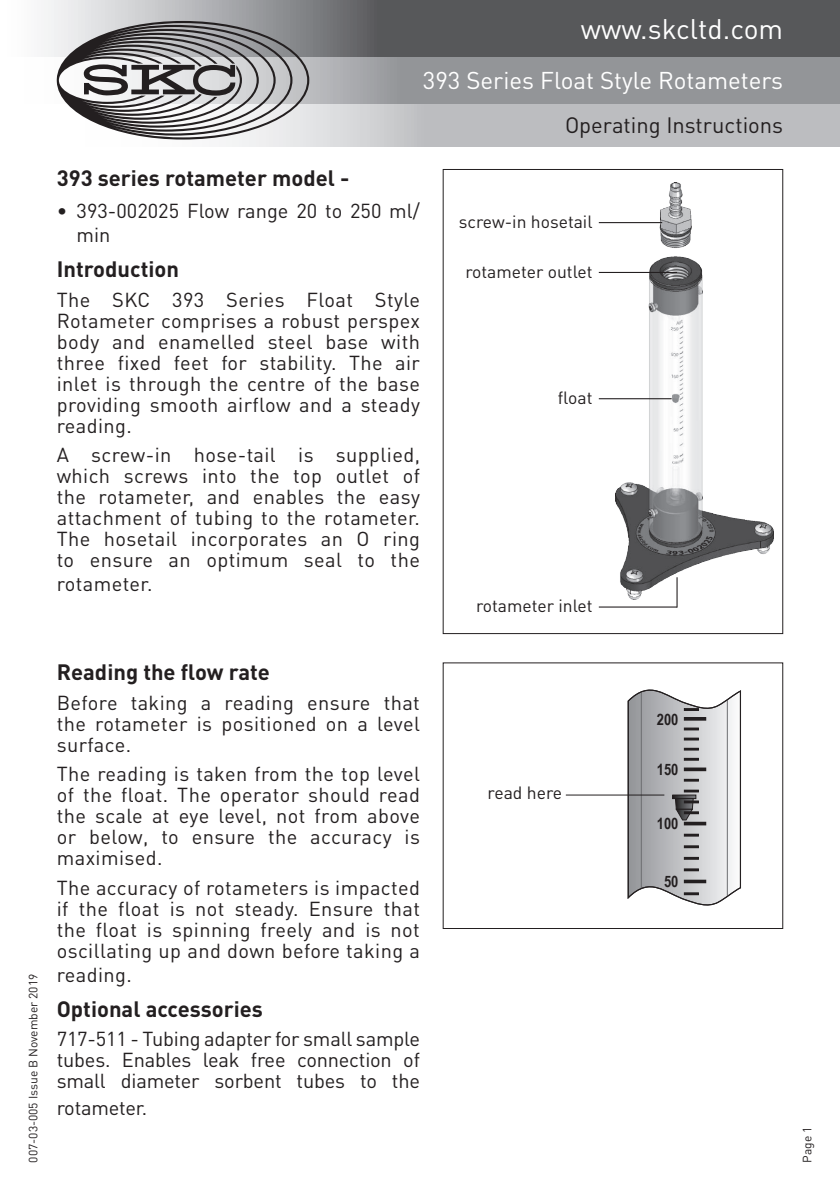
<style>
.page{position:relative;width:840px;height:1191px;background:#fff}
.page>*{position:absolute;margin:0;border:0;box-sizing:border-box;transform-origin:0 0}
.t1{font:28px "DIN Pro";color:#fff}
.t2{font:24px "DIN Pro";color:#fff}
.Body_Title{font:700 22px "DIN Pro";color:#231f20}
.t3{font:22px "DIN Pro";color:#231f20}
.Plain_Body_Text{font:20px/21px "DIN Pro";letter-spacing:.02em;color:#231f20;text-align:justify}
.Plain_Body_Text-2{font:20px/24px "DIN Pro";color:#231f20}
.Plain_Body_Text-3{font:20px "DIN Pro";letter-spacing:-.01em;color:#231f20}
.t4{font:17.6px "DIN Pro";color:#231f20}
.t5{font:700 15.8px "Arial Narrow";color:#231f20}
.t6{font:12px "DIN Pro";color:#231f20}
</style>
<div class="page">
<svg style="left:226px;top:104px;width:613px;height:42px;background:#c1c2c5"></svg>
<svg style="left:56px;top:57px;width:783px;height:47px;background:#97999c"></svg>
<svg style="left:44px;top:0;width:795px;height:57px;background:#6b6c6e"></svg>
<svg style="left:57px;top:21px;width:252px;height:119px"></svg>
<svg style="left:626px;top:689px;width:115px;height:217px"></svg>
<hr style="left:565px;top:794px;width:99px;height:1px;background:#231f20">
<img style="left:615px;top:182px;width:158px;height:418px">
<hr style="left:598px;top:222px;width:63px;height:1px;background:#231f20">
<hr style="left:598px;top:272px;width:78px;height:1px;background:#231f20">
<hr style="left:598px;top:398px;width:73px;height:1px;background:#231f20">
<svg style="left:676px;top:578px;width:1px;height:29px"></svg>
<hr style="left:598px;top:606px;width:78px;height:1px;background:#231f20">
<div style="left:442px;top:169px;width:340px;height:465px;border:1px solid #231f20"></div>
<p class="t1" style="left:580px;top:10px;width:204px">www.skcltd.com</p>
<p class="t2" style="left:422px;top:64px;width:361px">393 Series Float Style Rotameters</p>
<p class="t3" style="left:564px;top:111px;width:219px">Operating Instructions</p>
<p class="Body_Title" style="left:57px;top:163px;width:294px">393 series rotameter model -</p>
<p class="Plain_Body_Text-2" style="left:77px;top:198px;width:344px;text-indent:-20px">• 393-002025 Flow range 20 to 250 ml/ min</p>
<p class="Body_Title" style="left:57px;top:254px;width:124px">Introduction</p>
<p class="Plain_Body_Text" style="left:57px;top:288px;width:364px">The SKC 393 Series Float Style Rotameter comprises a robust perspex body and enamelled steel base with three fixed feet for stability. The air inlet is through the centre of the base providing smooth airflow and a steady reading.</p>
<p class="Plain_Body_Text" style="left:57px;top:444px;width:364px">A screw-in hose-tail is supplied, which screws into the top outlet of the rotameter, and enables the easy attachment of tubing to the rotameter.<br>The hosetail incorporates an O ring to ensure an optimum seal to the</p>
<p class="Plain_Body_Text" style="left:57px;top:573px;width:97px">rotameter.</p>
<p class="t4" style="left:458px;top:210px;width:135px">screw-in hosetail</p>
<p class="t4" style="left:465px;top:259px;width:129px">rotameter outlet</p>
<p class="t4" style="left:557px;top:385px;width:36px">float</p>
<p class="t4" style="left:476px;top:593px;width:118px">rotameter inlet</p>
<p class="t6" style="left:25px;top:1162px;width:190px;rotate:-90deg">007-03-005 Issue B November 2019</p>
<p class="Body_Title" style="left:57px;top:657px;width:215px">Reading the flow rate</p>
<p class="Plain_Body_Text" style="left:57px;top:691px;width:364px">Before taking a reading ensure that the rotameter is positioned on a level surface.</p>
<p class="Plain_Body_Text" style="left:57px;top:762px;width:364px">The reading is taken from the top level of the float. The operator should read the scale at eye level, not from above or below, to ensure the accuracy is maximised.</p>
<p class="Plain_Body_Text" style="left:57px;top:876px;width:364px">The accuracy of rotameters is impacted if the float is not steady. Ensure that the float is spinning freely and is not oscillating up and down before taking a</p>
<p class="Plain_Body_Text" style="left:57px;top:963px;width:77px">reading.</p>
<p class="Body_Title" style="left:57px;top:993px;width:207px">Optional accessories</p>
<p class="Plain_Body_Text" style="left:57px;top:1027px;width:364px">717-511 - Tubing adapter for small sample tubes. Enables leak free connection of small diameter sorbent tubes to the</p>
<p class="Plain_Body_Text-3" style="left:57px;top:1093px;width:92px">rotameter.</p>
<p class="t4" style="left:487px;top:780px;width:76px">read here</p>
<p class="t5" style="left:656px;top:707px;width:23px">200</p>
<p class="t5" style="left:656px;top:757px;width:23px">150</p>
<p class="t5" style="left:656px;top:811px;width:23px">100</p>
<p class="t5" style="left:663px;top:869px;width:16px">50</p>
<p class="t6" style="left:798px;top:1162px;width:37px;rotate:-90deg">Page 1</p>
</div>
